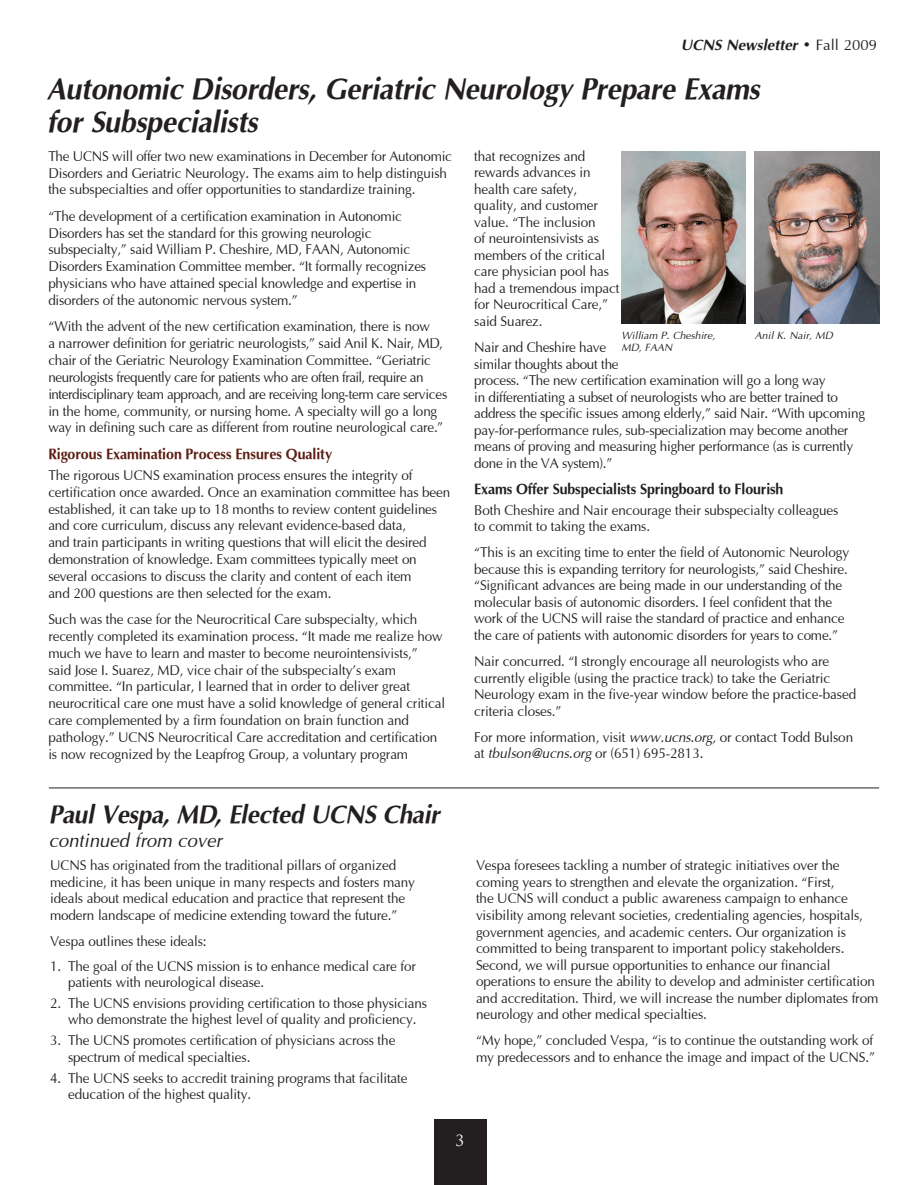
<style>
.page{position:relative;width:915px;height:1185px;background:#fff}
.page>*{position:absolute;margin:0;border:0;box-sizing:border-box;transform-origin:0 0}
.Headline{font:italic 700 30px/33px "Optimum";letter-spacing:-.01em;color:#231f20;scale:.95 1}
.Headline-2{font:italic 700 25.5px "Optimum";letter-spacing:-.01em;color:#231f20;scale:.95 1}
.Headline-3{font:italic 19.5px "Optimum";color:#231f20;scale:.95 1}
.Subhead{font:700 15px "Optimum";letter-spacing:-.01em;color:#231f20;scale:.95 1}
.Subhead-2{font:700 15px "Optimum";letter-spacing:-.005em;color:#5c1d12;scale:.95 1}
.t1{font:italic 700 15px "Optimum";color:#231f20}
.t2{font:15px "Trajan";color:#fff}
.Body{font:14.25px/16.5px "Optimum";letter-spacing:-.01em;color:#231f20;scale:.95 1}
.Body_numbers{font:14.25px/16.5px "Optimum";letter-spacing:-.01em;color:#231f20;scale:.95 1}
.photo_caption{font:italic 10.5px "Optimum";color:#231f20}
.s1{font-weight:400;font-style:normal}
.s2{font-style:italic}
</style>
<div class="page">
<hr style="left:49px;top:787px;width:830px;height:1px;background:#231f20">
<div style="left:434px;top:1118px;width:52px;height:67px;background:#231f20"></div>
<img style="left:755px;top:151px;width:124px;height:173px">
<img style="left:621px;top:151px;width:125px;height:173px">
<p class="t1" style="left:681px;top:36px;width:198px">UCNS Newsletter <span class="s1">• Fall 2009</span></p>
<p class="Headline" style="left:47px;top:72px;width:752px">Autonomic Disorders, Geriatric Neurology Prepare Exams for Subspecialists</p>
<p class="Body" style="left:48px;top:148px;width:426px">The UCNS will offer two new examinations in December for Autonomic<br>Disorders and Geriatric Neurology. The exams aim to help distinguish the subspecialties and offer opportunities to standardize training.</p>
<p class="Body" style="left:48px;top:208px;width:399px">“The development of a certification examination in Autonomic Disorders has set the standard for this growing neurologic subspecialty,” said William P. Cheshire, MD, FAAN, Autonomic Disorders Examination Committee member. “It formally recognizes physicians who have attained special knowledge and expertise in disorders of the autonomic nervous system.”</p>
<p class="Body" style="left:48px;top:318px;width:421px">“With the advent of the new certification examination, there is now<br>a narrower definition for geriatric neurologists,” said Anil K. Nair, MD, chair of the Geriatric Neurology Examination Committee. “Geriatric neurologists frequently care for patients who are often frail, require an interdisciplinary team approach, and are receiving long-term care services in the home, community, or nursing home. A specialty will go a long way in defining such care as different from routine neurological care.”</p>
<p class="Subhead-2" style="left:48px;top:444px;width:300px">Rigorous Examination Process Ensures Quality</p>
<p class="Body" style="left:48px;top:467px;width:425px">The rigorous UCNS examination process ensures the integrity of certification once awarded. Once an examination committee has been established, it can take up to 18 months to review content guidelines and core curriculum, discuss any relevant evidence-based data,<br>and train participants in writing questions that will elicit the desired demonstration of knowledge. Exam committees typically meet on several occasions to discuss the clarity and content of each item<br>and 200 questions are then selected for the exam.</p>
<p class="Body" style="left:48px;top:611px;width:419px">Such was the case for the Neurocritical Care subspecialty, which recently completed its examination process. “It made me realize how much we have to learn and master to become neurointensivists,”<br>said Jose I. Suarez, MD, vice chair of the subspecialty’s exam committee. “In particular, I learned that in order to deliver great neurocritical care one must have a solid knowledge of general critical care complemented by a firm foundation on brain function and pathology.” UCNS Neurocritical Care accreditation and certification is now recognized by the Leapfrog Group, a voluntary program</p>
<p class="Body" style="left:474px;top:148px;width:154px">that recognizes and rewards advances in health care safety, quality, and customer value. “The inclusion<br>of neurointensivists as members of the critical care physician pool has had a tremendous impact for Neurocritical Care,” said Suarez.</p>
<p class="Body" style="left:474px;top:339px;width:413px">Nair and Cheshire have<br>similar thoughts about the<br>process. “The new certification examination will go a long way<br>in differentiating a subset of neurologists who are better trained to address the specific issues among elderly,” said Nair. “With upcoming pay-for-performance rules, sub-specialization may become another means of proving and measuring higher performance (as is currently done in the VA system).”</p>
<p class="Subhead" style="left:474px;top:479px;width:327px">Exams Offer Subspecialists Springboard to Flourish</p>
<p class="Body" style="left:474px;top:501px;width:385px">Both Cheshire and Nair encourage their subspecialty colleagues to commit to taking the exams.</p>
<p class="Body" style="left:474px;top:544px;width:396px">“This is an exciting time to enter the field of Autonomic Neurology because this is expanding territory for neurologists,” said Cheshire. “Significant advances are being made in our understanding of the molecular basis of autonomic disorders. I feel confident that the work of the UCNS will raise the standard of practice and enhance the care of patients with autonomic disorders for years to come.”</p>
<p class="Body" style="left:474px;top:653px;width:404px">Nair concurred. “I strongly encourage all neurologists who are currently eligible (using the practice track) to take the Geriatric Neurology exam in the five-year window before the practice-based criteria closes.”</p>
<p class="Body" style="left:474px;top:729px;width:400px">For more information, visit <span class="s2">www.ucns.org,</span> or contact Todd Bulson at <span class="s2">tbulson@ucns.org</span> or (651) 695-2813.</p>
<p class="photo_caption" style="left:621px;top:329px;width:95px">William P. Cheshire,</p>
<p class="photo_caption" style="left:755px;top:329px;width:79px">Anil K. Nair, MD</p>
<p class="photo_caption" style="left:621px;top:341px;width:53px">MD, FAAN</p>
<p class="Headline-2" style="left:49px;top:799px;width:413px">Paul Vespa, MD, Elected UCNS Chair</p>
<p class="Headline-3" style="left:49px;top:829px;width:184px">continued from cover</p>
<p class="Body" style="left:50px;top:857px;width:386px">UCNS has originated from the traditional pillars of organized medicine, it has been unique in many respects and fosters many ideals about medical education and practice that represent the modern landscape of medicine extending toward the future.”</p>
<p class="Body" style="left:50px;top:933px;width:166px">Vespa outlines these ideals:</p>
<p class="Body_numbers" style="left:68px;top:957px;width:368px;text-indent:-18px">1. The goal of the UCNS mission is to enhance medical care for patients with neurological disease.</p>
<p class="Body_numbers" style="left:50px;top:995px;width:398px;text-align:center">2. The UCNS envisions providing certification to those physicians who demonstrate the highest level of quality and proficiency.</p>
<p class="Body_numbers" style="left:68px;top:1032px;width:346px;text-indent:-18px">3. The UCNS promotes certification of physicians across the spectrum of medical specialties.</p>
<p class="Body_numbers" style="left:68px;top:1069px;width:359px;text-indent:-18px">4. The UCNS seeks to accredit training programs that facilitate education of the highest quality.</p>
<p class="Body" style="left:476px;top:857px;width:425px">Vespa foresees tackling a number of strategic initiatives over the coming years to strengthen and elevate the organization. “First,<br>the UCNS will conduct a public awareness campaign to enhance visibility among relevant societies, credentialing agencies, hospitals, government agencies, and academic centers. Our organization is committed to being transparent to important policy stakeholders.<br>Second, we will pursue opportunities to enhance our financial operations to ensure the ability to develop and administer certification and accreditation. Third, we will increase the number diplomates from neurology and other medical specialties.</p>
<p class="Body" style="left:476px;top:1032px;width:422px">“My hope,” concluded Vespa, “is to continue the outstanding work of my predecessors and to enhance the image and impact of the UCNS.”</p>
<p class="t2" style="left:456px;top:1131px;width:10px">3</p>
</div>
